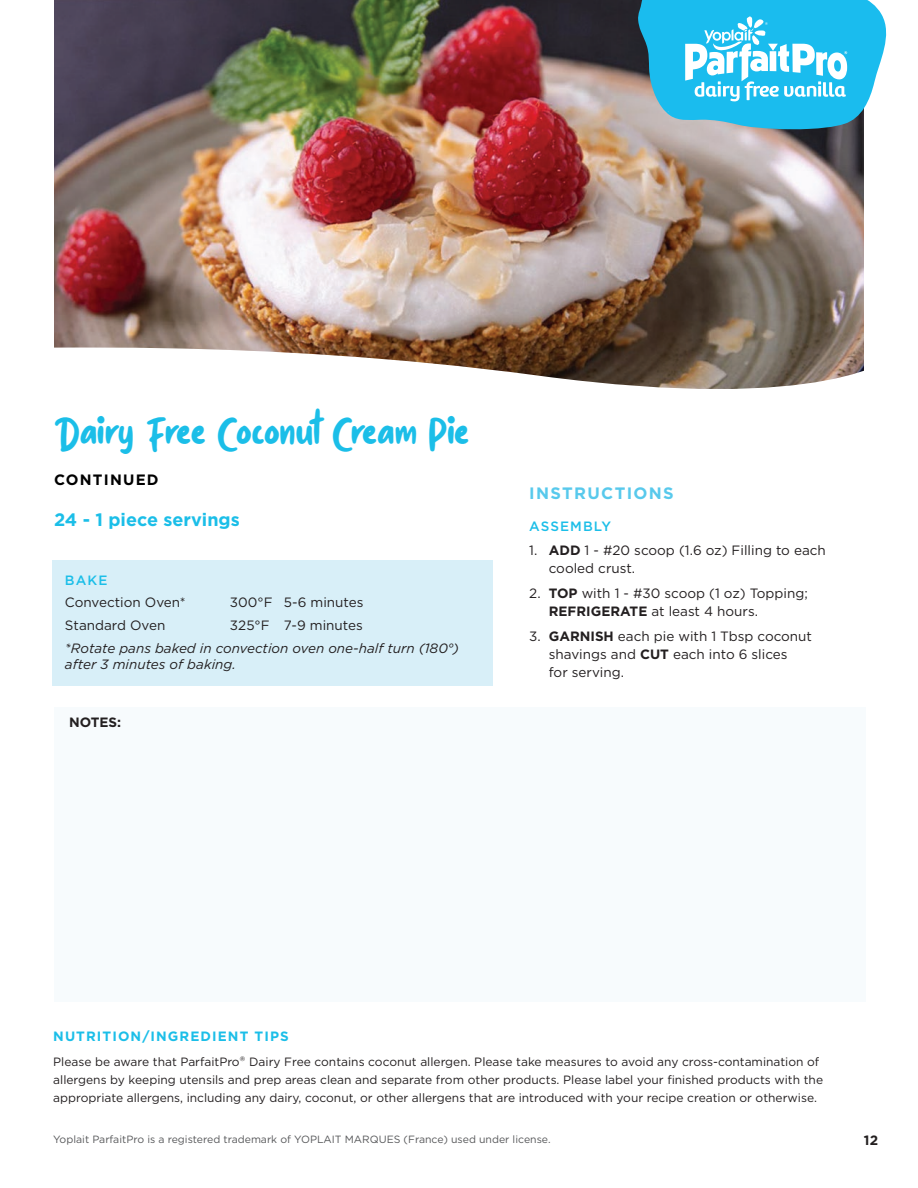
<style>
.page{position:relative;width:918px;height:1188px;background:#fff}
.page>*{position:absolute;margin:0;border:0;box-sizing:border-box;transform-origin:0 0}
.t1{font:43.5px "Slime Yogurt";color:#1bbee8}
.t2{font:700 18px "Gotham";color:#1bbee8}
.t3{font:700 16.5px "Gotham";letter-spacing:.08em;color:#58c9ec}
.t4{font:700 15px "Gotham";letter-spacing:.08em;color:#000}
.t5{font:13.5px/18px "Gotham";color:#231f20}
.t6{font:italic 13.5px/16.2px "Gotham";color:#231f20}
.t7{font:700 13.5px "Gotham";letter-spacing:.08em;color:#1bbee8}
.t8{font:500 13.5px "Gotham";letter-spacing:.08em;color:#1bbee8}
.t9{font:700 13.5px "Gotham";color:#231f20}
.t10{font:12px/18px "Gotham";color:#231f20}
.t11{font:10.5px "Gotham";color:#57585a}
.s1{font-weight:700}
.s2{font-size:13.5px}
</style>
<div class="page">
<img style="left:54px;top:0;width:810px;height:337px">
<svg style="left:638px;top:0;width:249px;height:130px"></svg>
<svg style="left:54px;top:337px;width:810px;height:52px"></svg>
<div style="left:53px;top:561px;width:440px;height:125px;background:#d8eff8"></div>
<div style="left:54px;top:707px;width:811px;height:295px;background:#f7fbfd"></div>
<p class="t1" style="left:54px;top:397px;width:417px">Dairy Free Coconut Cream Pie</p>
<p class="t4" style="left:54px;top:469px;width:106px">CONTINUED</p>
<p class="t2" style="left:54px;top:508px;width:187px">24 - 1 piece servings</p>
<p class="t8" style="left:65px;top:571px;width:44px">BAKE</p>
<p class="t5" style="left:65px;top:593px;width:122px">Convection Oven*</p>
<p class="t5" style="left:230px;top:593px;width:135px">300°F 5-6 minutes</p>
<p class="t5" style="left:65px;top:616px;width:102px">Standard Oven</p>
<p class="t5" style="left:230px;top:616px;width:134px">325°F 7-9 minutes</p>
<p class="t6" style="left:65px;top:640px;width:396px">*Rotate pans baked in convection oven one-half turn (180°) after 3 minutes of baking.</p>
<p class="t9" style="left:69px;top:713px;width:54px">NOTES:</p>
<p class="t3" style="left:529px;top:482px;width:146px">INSTRUCTIONS</p>
<p class="t8" style="left:529px;top:517px;width:83px">ASSEMBLY</p>
<p class="t5" style="left:549px;top:541px;width:279px;text-indent:-19px">1. <span class="s1">ADD</span> 1 - #20 scoop (1.6 oz) Filling to each cooled crust.</p>
<p class="t5" style="left:549px;top:584px;width:260px;text-indent:-20px">2. <span class="s1">TOP</span> with 1 - #30 scoop (1 oz) Topping;<br><span class="s1">REFRIGERATE</span> at least 4 hours.</p>
<p class="t5" style="left:549px;top:627px;width:265px;text-indent:-19px">3. <span class="s1">GARNISH</span> each pie with 1 Tbsp coconut shavings and <span class="s1">CUT</span> each into 6 slices<br>for serving.</p>
<p class="t7" style="left:53px;top:1027px;width:237px">NUTRITION/INGREDIENT TIPS</p>
<p class="t10" style="left:53px;top:1052px;width:771px">Please be aware that ParfaitPro<span class="s2">®</span> Dairy Free contains coconut allergen. Please take measures to avoid any cross-contamination of allergens by keeping utensils and prep areas clean and separate from other products. Please label your finished products with the appropriate allergens, including any dairy, coconut, or other allergens that are introduced with your recipe creation or otherwise.</p>
<p class="t11" style="left:53px;top:1132px;width:499px">Yoplait ParfaitPro is a registered trademark of YOPLAIT MARQUES (France) used under license.</p>
<p class="t9" style="left:864px;top:1131px;width:16px">12</p>
</div>
